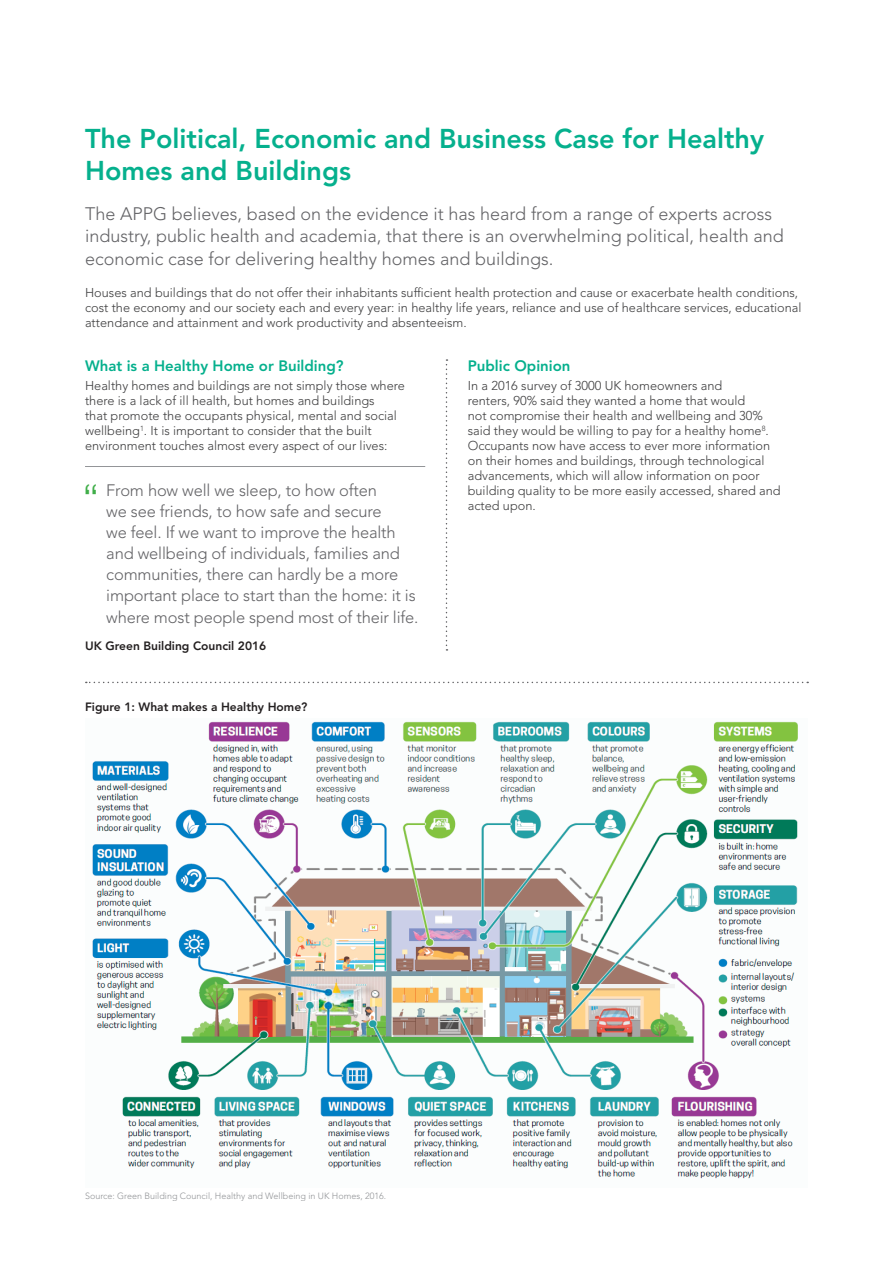
<style>
.page{position:relative;width:893px;height:1263px;background:#fff}
.page>*{position:absolute;margin:0;border:0;box-sizing:border-box;transform-origin:0 0}
.t1{font:300 45.6px "Helvetica";color:#40ae49}
.t2{font:800 27px/32.4px "Avenir LT Std";color:#05b08d}
.t3{font:300 18px/22.5px "Avenir LT Std";color:#636366}
.t4{font:300 16.5px/21px "Avenir LT Std";letter-spacing:-.01em;color:#636366}
.t5{font:800 15px "Avenir LT Std";color:#05b08d}
.t6{font:300 12.75px/15px "Avenir LT Std";color:#3e3e3f}
.t7{font:800 12px "Avenir LT Std";color:#231f20}
.t8{font:300 9px "Avenir LT Std";color:#939598}
</style>
<div class="page">
<svg style="left:446px;top:359px;width:1px;height:292px"></svg>
<hr style="left:85px;top:466px;width:340px;height:1px;background:#939598">
<img style="left:92px;top:721px;width:706px;height:458px">
<svg style="left:86px;top:682px;width:722px;height:1px"></svg>
<h2 class="t2" style="left:85px;top:122px;width:680px">The Political, Economic and Business Case for Healthy<br>Homes and Buildings</h2>
<h3 class="t3" style="left:85px;top:202px;width:700px">The APPG believes, based on the evidence it has heard from a range of experts across industry, public health and academia, that there is an overwhelming political, health and economic case for delivering healthy homes and buildings.</h3>
<p class="t6" style="left:85px;top:285px;width:718px">Houses and buildings that do not offer their inhabitants sufficient health protection and cause or exacerbate health conditions, cost the economy and our society each and every year: in healthy life years, reliance and use of healthcare services, educational attendance and attainment and work productivity and absenteeism.</p>
<p class="t5" style="left:85px;top:357px;width:260px">What is a Healthy Home or Building?</p>
<p class="t6" style="left:85px;top:378px;width:321px">Healthy homes and buildings are not simply those where there is a lack of ill health, but homes and buildings<br>that promote the occupants physical, mental and social wellbeing<sup>1</sup>. It is important to consider that the built environment touches almost every aspect of our lives:</p>
<h1 class="t1" style="left:81px;top:482px;width:19px">“</h1>
<p class="t4" style="left:106px;top:480px;width:314px">From how well we sleep, to how often<br>we see friends, to how safe and secure<br>we feel. If we want to improve the health and wellbeing of individuals, families and communities, there can hardly be a more important place to start than the home: it is where most people spend most of their life.</p>
<p class="t7" style="left:85px;top:639px;width:183px">UK Green Building Council 2016</p>
<p class="t5" style="left:468px;top:357px;width:104px">Public Opinion</p>
<p class="t6" style="left:468px;top:378px;width:314px">In a 2016 survey of 3000 UK homeowners and<br>renters, 90% said they wanted a home that would<br>not compromise their health and wellbeing and 30% said they would be willing to pay for a healthy home<sup>8</sup>.<br>Occupants now have access to ever more information on their homes and buildings, through technological advancements, which will allow information on poor building quality to be more easily accessed, shared and acted upon.</p>
<p class="t7" style="left:85px;top:700px;width:224px">Figure 1: What makes a Healthy Home?</p>
<p class="t8" style="left:85px;top:1190px;width:303px">Source: Green Building Council, Healthy and Wellbeing in UK Homes, 2016.</p>
</div>
